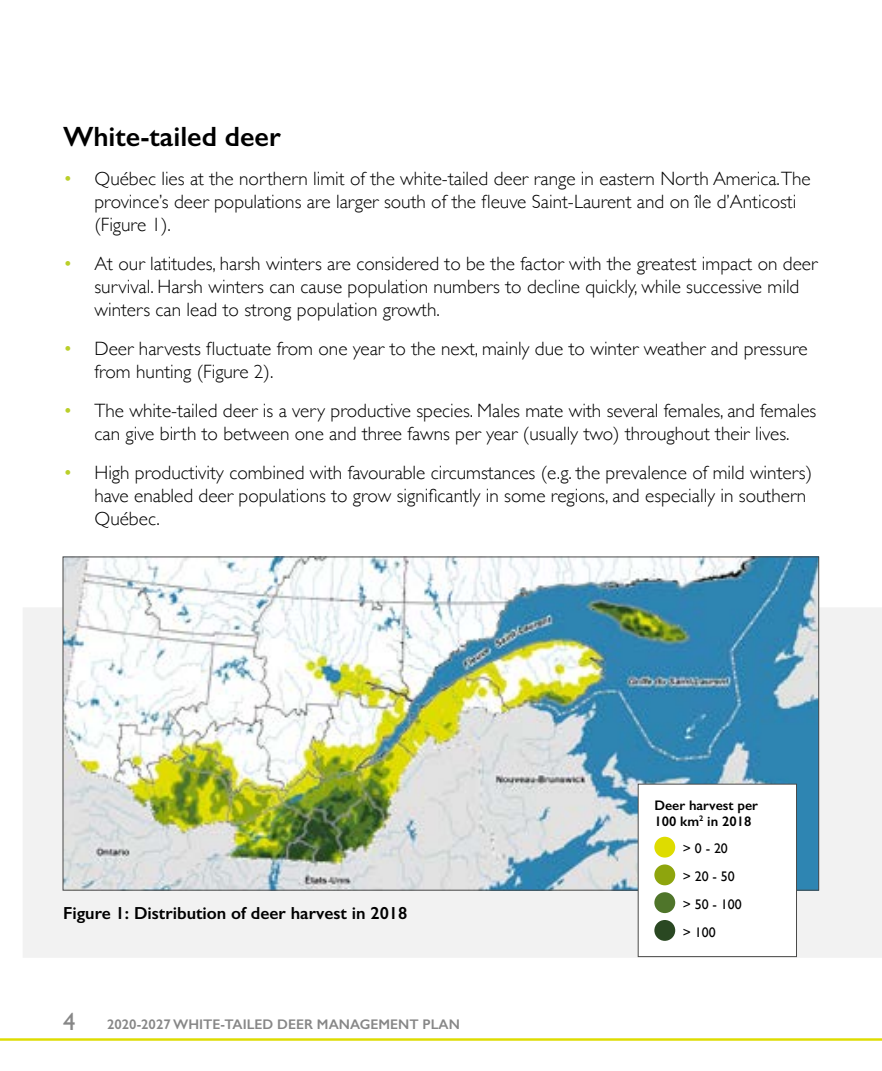
<style>
.page{position:relative;width:882px;height:1071px;background:#fff}
.page>*{position:absolute;margin:0;border:0;box-sizing:border-box;transform-origin:0 0}
.t1{font:600 28px "Gill Sans";color:#000}
.t2{font:24.5px "Gill Sans";color:#878787}
.t3{font:300 19.25px/23.1px "Gill Sans";color:#000}
.t4{font:600 17.5px "Gill Sans";color:#000}
.t5{font:600 14px "Gill Sans";color:#878787}
.t6{font:600 13.83px/15.2px "Gill Sans";color:#000}
.t7{font:13.83px/27.8px "Gill Sans";color:#000}
.s1{color:#bacf29}
</style>
<div class="page">
<hr style="left:0;top:1038px;width:882px;height:3px;background:#dedc00">
<div style="left:23px;top:607px;width:859px;height:351px;background:#f2f2f2"></div>
<img style="left:65px;top:558px;width:752px;height:331px">
<div style="left:638px;top:784px;width:159px;height:173px;background:#fff"></div>
<div style="left:654px;top:837px;width:21px;height:21px;background:#dedc00;border-radius:50%"></div>
<div style="left:654px;top:864px;width:21px;height:21px;background:#8ea50d;border-radius:50%"></div>
<div style="left:654px;top:892px;width:21px;height:21px;background:#4f752a;border-radius:50%"></div>
<div style="left:654px;top:920px;width:21px;height:21px;background:#2a4822;border-radius:50%"></div>
<div style="left:638px;top:784px;width:159px;height:173px;border:1px solid #4a4a49"></div>
<h1 class="t1" style="left:63px;top:120px;width:219px">White-tailed deer</h1>
<p class="t3" style="left:94px;top:166px;width:718px;text-indent:-31px"><span class="s1">•</span> Québec lies at the northern limit of the white-tailed deer range in eastern North America.The province’s deer populations are larger south of the fleuve Saint-Laurent and on île d’Anticosti (Figure 1).</p>
<p class="t3" style="left:94px;top:251px;width:725px;text-indent:-31px"><span class="s1">•</span> At our latitudes, harsh winters are considered to be the factor with the greatest impact on deer survival. Harsh winters can cause population numbers to decline quickly, while successive mild winters can lead to strong population growth.</p>
<p class="t3" style="left:94px;top:337px;width:715px;text-indent:-31px"><span class="s1">•</span> Deer harvests fluctuate from one year to the next, mainly due to winter weather and pressure from hunting (Figure 2).</p>
<p class="t3" style="left:63px;top:398px;width:755px;text-align:center"><span class="s1">•</span> The white-tailed deer is a very productive species. Males mate with several females, and females can give birth to between one and three fawns per year (usually two) throughout their lives.</p>
<p class="t3" style="left:94px;top:460px;width:719px;text-indent:-31px"><span class="s1">•</span> High productivity combined with favourable circumstances (e.g. the prevalence of mild winters) have enabled deer populations to grow significantly in some regions, and especially in southern<br>Québec.</p>
<p class="t4" style="left:63px;top:903px;width:346px">Figure 1: Distribution of deer harvest in 2018</p>
<p class="t2" style="left:63px;top:1007px;width:14px">4</p>
<p class="t5" style="left:107px;top:1016px;width:354px">2020-2027 WHITE-TAILED DEER MANAGEMENT PLAN</p>
<p class="t6" style="left:654px;top:798px;width:105px">Deer harvest per<br>100 km<sup>2</sup> in 2018</p>
<p class="t7" style="left:683px;top:835px;width:60px">&gt; 0 - 20<br>&gt; 20 - 50 &gt; 50 - 100 &gt; 100</p>
</div>
